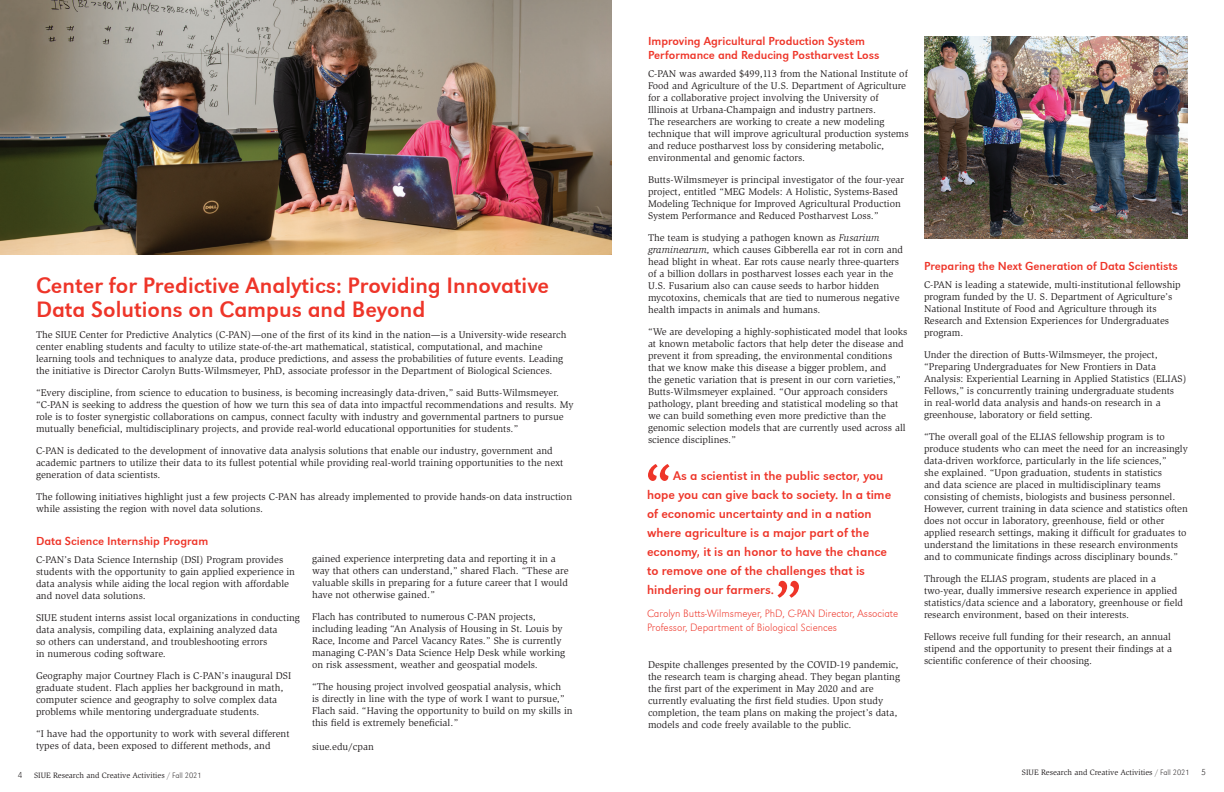
<style>
.page{position:relative;width:1224px;height:792px;background:#fff}
.page>*{position:absolute;margin:0;border:0;box-sizing:border-box;transform-origin:0 0}
.t1{font:23px/24px "URW Grotesk T";color:#ee3529}
.t2{font:13px/19px "URW Grotesk T";color:#ee3529}
.t3{font:12px/14px "URW Grotesk T";color:#ee3529}
.t4{font:11px/14px "URW Grotesk T Extr Ligh";color:#ee3529}
.t5{font:10px/12px "Slimbach";color:#231f20}
.t6{font:9px "URW Grotesk T Extr Ligh";color:#231f20}
.t7{font:8px "Slimbach";color:#231f20}
.s1{font-style:italic}
.s2{font-family:"URW Grotesk T Extr Ligh"}
</style>
<div class="page">
<img style="left:0;top:0;width:612px;height:254px">
<img style="left:924px;top:36px;width:264px;height:202px">
<svg style="left:648px;top:464px;width:21px;height:17px"></svg>
<svg style="left:778px;top:581px;width:21px;height:17px"></svg>
<h1 class="t1" style="left:36px;top:273px;width:515px">Center for Predictive Analytics: Providing Innovative<br>Data Solutions on Campus and Beyond</h1>
<p class="t5" style="left:36px;top:329px;width:532px">The SIUE Center for Predictive Analytics (C-PAN)—one of the first of its kind in the nation—is a University-wide research center enabling students and faculty to utilize state-of-the-art mathematical, statistical, computational, and machine learning tools and techniques to analyze data, produce predictions, and assess the probabilities of future events. Leading the initiative is Director Carolyn Butts-Wilmsmeyer, PhD, associate professor in the Department of Biological Sciences.</p>
<p class="t5" style="left:36px;top:387px;width:539px">“Every discipline, from science to education to business, is becoming increasingly data-driven,” said Butts-Wilmsmeyer. “C-PAN is seeking to address the question of how we turn this sea of data into impactful recommendations and results. My role is to foster synergistic collaborations on campus, connect faculty with industry and governmental partners to pursue mutually beneficial, multidisciplinary projects, and provide real-world educational opportunities for students.”</p>
<p class="t5" style="left:36px;top:445px;width:529px">C-PAN is dedicated to the development of innovative data analysis solutions that enable our industry, government and academic partners to utilize their data to its fullest potential while providing real-world training opportunities to the next generation of data scientists.</p>
<p class="t5" style="left:36px;top:491px;width:538px">The following initiatives highlight just a few projects C-PAN has already implemented to provide hands-on data instruction while assisting the region with novel data solutions.</p>
<p class="t3" style="left:36px;top:534px;width:174px">Data Science Internship Program</p>
<p class="t5" style="left:36px;top:554px;width:261px">C-PAN’s Data Science Internship (DSI) Program provides students with the opportunity to gain applied experience in data analysis while aiding the local region with affordable and novel data solutions.</p>
<p class="t5" style="left:36px;top:612px;width:265px">SIUE student interns assist local organizations in conducting data analysis, compiling data, explaining analyzed data<br>so others can understand, and troubleshooting errors<br>in numerous coding software.</p>
<p class="t5" style="left:36px;top:670px;width:257px">Geography major Courtney Flach is C-PAN’s inaugural DSI graduate student. Flach applies her background in math, computer science and geography to solve complex data problems while mentoring undergraduate students.</p>
<p class="t5" style="left:36px;top:728px;width:255px">“I have had the opportunity to work with several different types of data, been exposed to different methods, and</p>
<p class="t5" style="left:312px;top:553px;width:258px">gained experience interpreting data and reporting it in a way that others can understand,” shared Flach. “These are valuable skills in preparing for a future career that I would have not otherwise gained.”</p>
<p class="t5" style="left:312px;top:611px;width:255px">Flach has contributed to numerous C-PAN projects, including leading “An Analysis of Housing in St. Louis by Race, Income and Parcel Vacancy Rates.” She is currently managing C-PAN’s Data Science Help Desk while working on risk assessment, weather and geospatial models.</p>
<p class="t5" style="left:312px;top:681px;width:262px">“The housing project involved geospatial analysis, which<br>is directly in line with the type of work I want to pursue,” Flach said. “Having the opportunity to build on my skills in this field is extremely beneficial.”</p>
<p class="t5" style="left:312px;top:741px;width:63px">siue.edu/cpan</p>
<p class="t3" style="left:648px;top:34px;width:233px">Improving Agricultural Production System<br>Performance and Reducing Postharvest Loss</p>
<p class="t5" style="left:648px;top:68px;width:262px">C-PAN was awarded $499,113 from the National Institute of Food and Agriculture of the U.S. Department of Agriculture for a collaborative project involving the University of Illinois at Urbana-Champaign and industry partners.<br>The researchers are working to create a new modeling technique that will improve agricultural production systems and reduce postharvest loss by considering metabolic, environmental and genomic factors.</p>
<p class="t5" style="left:648px;top:174px;width:258px">Butts-Wilmsmeyer is principal investigator of the four-year project, entitled “MEG Models: A Holistic, Systems-Based Modeling Technique for Improved Agricultural Production System Performance and Reduced Postharvest Loss.”</p>
<p class="t5" style="left:648px;top:232px;width:257px">The team is studying a pathogen known as <span class="s1">Fusarium graminearum,</span> which causes Gibberella ear rot in corn and head blight in wheat. Ear rots cause nearly three-quarters of a billion dollars in postharvest losses each year in the U.S. Fusarium also can cause seeds to harbor hidden mycotoxins, chemicals that are tied to numerous negative health impacts in animals and humans.</p>
<p class="t5" style="left:648px;top:326px;width:261px">“We are developing a highly-sophisticated model that looks at known metabolic factors that help deter the disease and prevent it from spreading, the environmental conditions that we know make this disease a bigger problem, and<br>the genetic variation that is present in our corn varieties,” Butts-Wilmsmeyer explained. “Our approach considers pathology, plant breeding and statistical modeling so that we can build something even more predictive than the genomic selection models that are currently used across all science disciplines.”</p>
<p class="t2" style="left:647px;top:466px;width:246px;text-indent:26px">As a scientist in the public sector, you hope you can give back to society. In a time of economic uncertainty and in a nation where agriculture is a major part of the economy, it is an honor to have the chance to remove one of the challenges that is hindering our farmers.</p>
<p class="t4" style="left:647px;top:606px;width:253px">Carolyn Butts-Wilmsmeyer, PhD, C-PAN Director, Associate<br>Professor, Department of Biological Sciences</p>
<p class="t5" style="left:648px;top:658px;width:254px">Despite challenges presented by the COVID-19 pandemic, the research team is charging ahead. They began planting the first part of the experiment in May 2020 and are currently evaluating the first field studies. Upon study completion, the team plans on making the project’s data, models and code freely available to the public.</p>
<p class="t3" style="left:924px;top:259px;width:255px">Preparing the Next Generation of Data Scientists</p>
<p class="t5" style="left:924px;top:279px;width:258px">C-PAN is leading a statewide, multi-institutional fellowship program funded by the U. S. Department of Agriculture’s National Institute of Food and Agriculture through its Research and Extension Experiences for Undergraduates program.</p>
<p class="t5" style="left:924px;top:349px;width:264px">Under the direction of Butts-Wilmsmeyer, the project, “Preparing Undergraduates for New Frontiers in Data Analysis: Experiential Learning in Applied Statistics (ELIAS)<br>Fellows,” is concurrently training undergraduate students<br>in real-world data analysis and hands-on research in a greenhouse, laboratory or field setting.</p>
<p class="t5" style="left:924px;top:431px;width:265px">“The overall goal of the ELIAS fellowship program is to produce students who can meet the need for an increasingly data-driven workforce, particularly in the life sciences,”<br>she explained. “Upon graduation, students in statistics<br>and data science are placed in multidisciplinary teams consisting of chemists, biologists and business personnel.<br>However, current training in data science and statistics often does not occur in laboratory, greenhouse, field or other applied research settings, making it difficult for graduates to understand the limitations in these research environments and to communicate findings across disciplinary bounds.”</p>
<p class="t5" style="left:924px;top:573px;width:261px">Through the ELIAS program, students are placed in a two-year, dually immersive research experience in applied statistics/data science and a laboratory, greenhouse or field research environment, based on their interests.</p>
<p class="t5" style="left:924px;top:631px;width:250px">Fellows receive full funding for their research, an annual stipend and the opportunity to present their findings at a scientific conference of their choosing.</p>
<p class="t6" style="left:18px;top:769px;width:6px">4</p>
<p class="t7" style="left:34px;top:770px;width:169px">SIUE Research and Creative Activities <span class="s2">/ Fall 2021</span></p>
<p class="t7" style="left:1022px;top:768px;width:169px">SIUE Research and Creative Activities <span class="s2">/ Fall 2021</span></p>
<p class="t6" style="left:1201px;top:767px;width:6px">5</p>
</div>
